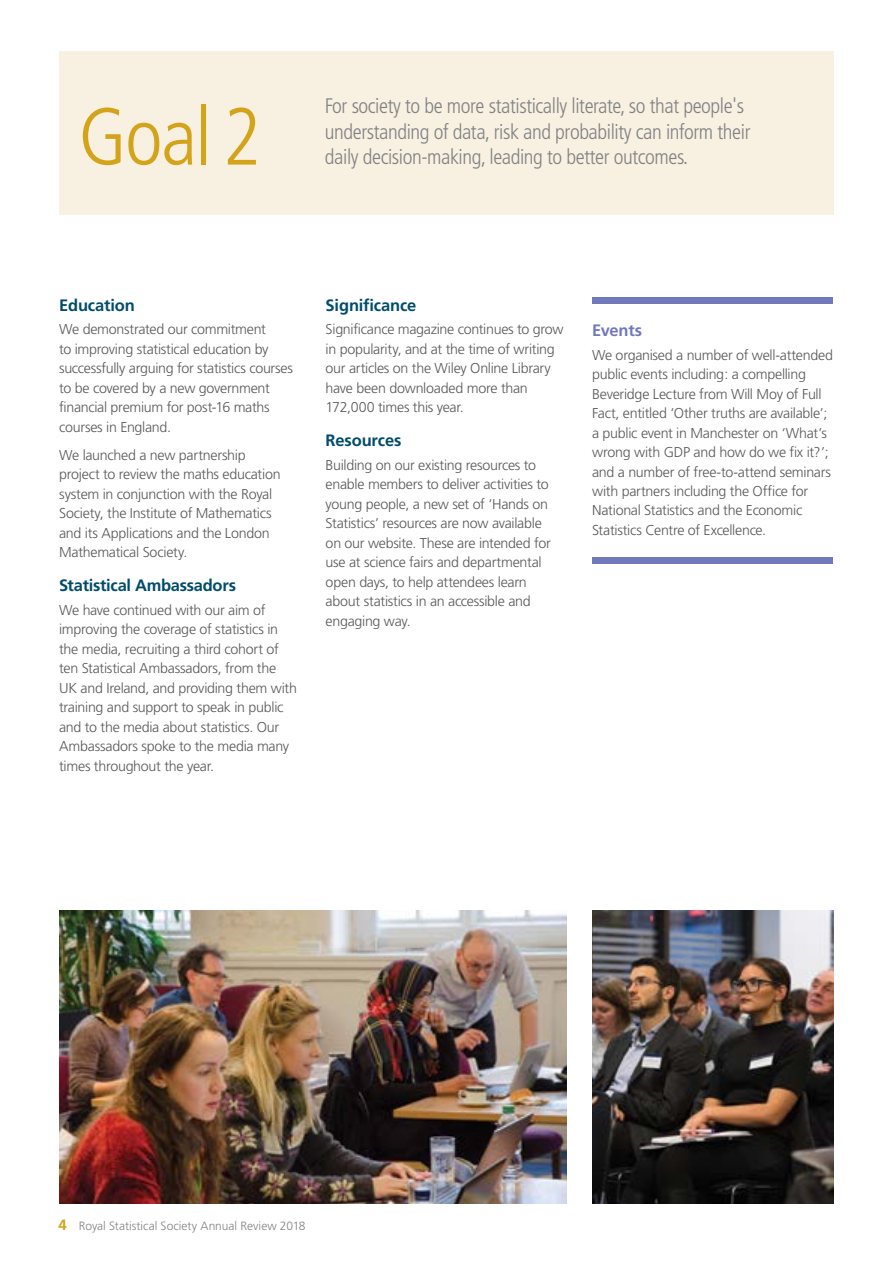
<style>
.page{position:relative;width:893px;height:1263px;background:#fff}
.page>*{position:absolute;margin:0;border:0;box-sizing:border-box;transform-origin:0 0}
.t1{font:300 condensed 81px "Frutiger LT Std";color:#d3a41a}
.t2{font:300 condensed 21px/25.5px "Frutiger LT Std";letter-spacing:-.02em;color:#808285}
.t3{font:700 16.5px "Frutiger";letter-spacing:-.01em;color:#004c6c}
.t4{font:700 16.5px "Frutiger";letter-spacing:-.015em;color:#7179ba}
.t5{font:300 14.25px/19.5px "Frutiger";letter-spacing:-.02em;color:#58595b}
.t6{font:300 12px "Frutiger";color:#808285}
.s1{font-weight:700;font-size:15px;color:#d3a41a}
</style>
<div class="page">
<div style="left:59px;top:51px;width:774px;height:164px;background:#f8f0e0"></div>
<div style="left:592px;top:298px;width:241px;height:6px;background:#7179ba"></div>
<div style="left:592px;top:557px;width:241px;height:6px;background:#7179ba"></div>
<img style="left:59px;top:911px;width:508px;height:292px">
<img style="left:592px;top:911px;width:241px;height:292px">
<h1 class="t1" style="left:79px;top:91px;width:184px">Goal 2</h1>
<h2 class="t2" style="left:325px;top:93px;width:427px">For society to be more statistically literate, so that people's understanding of data, risk and probability can inform their daily decision-making, leading to better outcomes.</h2>
<p class="t3" style="left:59px;top:295px;width:77px">Education</p>
<p class="t5" style="left:59px;top:320px;width:235px">We demonstrated our commitment<br>to improving statistical education by successfully arguing for statistics courses to be covered by a new government financial premium for post-16 maths courses in England.</p>
<p class="t5" style="left:59px;top:445px;width:223px">We launched a new partnership project to review the maths education system in conjunction with the Royal Society, the Institute of Mathematics and its Applications and the London Mathematical Society.</p>
<p class="t3" style="left:59px;top:576px;width:178px">Statistical Ambassadors</p>
<p class="t5" style="left:59px;top:600px;width:239px">We have continued with our aim of improving the coverage of statistics in the media, recruiting a third cohort of ten Statistical Ambassadors, from the UK and Ireland, and providing them with training and support to speak in public and to the media about statistics. Our Ambassadors spoke to the media many times throughout the year.</p>
<p class="t3" style="left:326px;top:295px;width:92px">Significance</p>
<p class="t5" style="left:326px;top:320px;width:239px">Significance magazine continues to grow in popularity, and at the time of writing our articles on the Wiley Online Library have been downloaded more than 172,000 times this year.</p>
<p class="t3" style="left:326px;top:431px;width:77px">Resources</p>
<p class="t5" style="left:326px;top:455px;width:227px">Building on our existing resources to enable members to deliver activities to young people, a new set of ‘Hands on Statistics’ resources are now available on our website. These are intended for use at science fairs and departmental open days, to help attendees learn about statistics in an accessible and engaging way.</p>
<p class="t4" style="left:592px;top:320px;width:52px">Events</p>
<p class="t5" style="left:592px;top:345px;width:242px">We organised a number of well-attended public events including: a compelling Beveridge Lecture from Will Moy of Full Fact, entitled ‘Other truths are available’; a public event in Manchester on ‘What’s wrong with GDP and how do we fix it?’; and a number of free-to-attend seminars with partners including the Office for National Statistics and the Economic Statistics Centre of Excellence.</p>
<p class="t6" style="left:58px;top:1219px;width:249px"><span class="s1">4</span> Royal Statistical Society Annual Review 2018</p>
</div>
